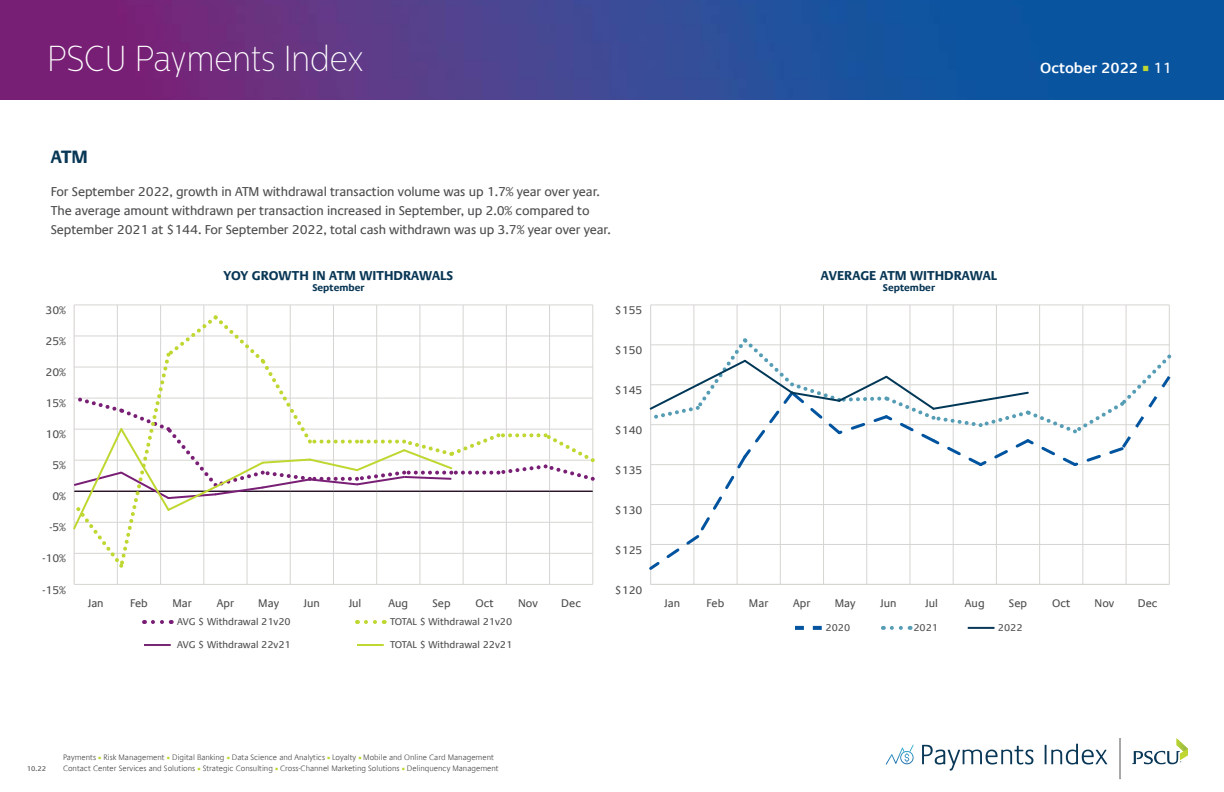
<style>
.page{position:relative;width:1224px;height:792px;background:#fff}
.page>*{position:absolute;margin:0;border:0;box-sizing:border-box;transform-origin:0 0}
.t1{font:100 36px "Centrale Sans Cnd";color:#fff}
.t2{font:700 18px "Praxis Com";color:#093756}
.t3{font:600 15px "Praxis Com";color:#fff}
.t4{font:13px/19px "Praxis Com";letter-spacing:-.01em;color:#4d4d4f}
.t5{font:700 13px "Praxis Com";color:#093756}
.t6{font:11.2px "Praxis Com";color:#4d4d4f}
.t7{font:10px "Praxis Com";color:#4d4d4f}
.t8{font:700 10px "Praxis Com";color:#093756}
.t9{font:300 8px "Praxis Com";color:#4d4d4f}
.t10{font:7px "Praxis Com";color:#4d4d4f}
.s1{font-family:"Minion Pro";font-weight:400;font-size:18px;color:#bfd730}
.s2{font-weight:400}
.s3{font-family:"Minion Pro";font-weight:400;color:#bfd730}
</style>
<div class="page">
<img style="left:0;top:0;width:1224px;height:100px">
<svg style="left:922px;top:745px;width:111px;height:26px"></svg>
<svg style="left:1045px;top:744px;width:62px;height:21px"></svg>
<svg style="left:1120px;top:738px;width:1px;height:41px"></svg>
<svg style="left:1132px;top:738px;width:56px;height:26px"></svg>
<svg style="left:886px;top:745px;width:28px;height:20px"></svg>
<hr style="left:693px;top:305px;width:1px;height:279px;background:#d6d5d2">
<hr style="left:737px;top:305px;width:1px;height:279px;background:#d6d5d2">
<hr style="left:780px;top:305px;width:1px;height:279px;background:#d6d5d2">
<hr style="left:823px;top:305px;width:1px;height:279px;background:#d6d5d2">
<hr style="left:866px;top:305px;width:1px;height:279px;background:#d6d5d2">
<hr style="left:909px;top:305px;width:1px;height:279px;background:#d6d5d2">
<hr style="left:953px;top:305px;width:1px;height:279px;background:#d6d5d2">
<hr style="left:996px;top:305px;width:1px;height:279px;background:#d6d5d2">
<hr style="left:1039px;top:305px;width:1px;height:279px;background:#d6d5d2">
<hr style="left:1082px;top:305px;width:1px;height:279px;background:#d6d5d2">
<hr style="left:1126px;top:305px;width:1px;height:279px;background:#d6d5d2">
<hr style="left:1169px;top:305px;width:1px;height:279px;background:#d6d5d2">
<hr style="left:650px;top:305px;width:1px;height:279px;background:#d6d5d2">
<hr style="left:651px;top:584px;width:518px;height:1px;background:#d6d5d2">
<hr style="left:651px;top:304px;width:518px;height:1px;background:#d6d5d2">
<svg style="left:649px;top:335px;width:523px;height:238px"></svg>
<hr style="left:117px;top:305px;width:1px;height:279px;background:#d6d5d2">
<hr style="left:160px;top:305px;width:1px;height:279px;background:#d6d5d2">
<hr style="left:203px;top:305px;width:1px;height:279px;background:#d6d5d2">
<hr style="left:247px;top:305px;width:1px;height:279px;background:#d6d5d2">
<hr style="left:290px;top:305px;width:1px;height:279px;background:#d6d5d2">
<hr style="left:333px;top:305px;width:1px;height:279px;background:#d6d5d2">
<hr style="left:376px;top:305px;width:1px;height:279px;background:#d6d5d2">
<hr style="left:419px;top:305px;width:1px;height:279px;background:#d6d5d2">
<hr style="left:463px;top:305px;width:1px;height:279px;background:#d6d5d2">
<hr style="left:506px;top:305px;width:1px;height:279px;background:#d6d5d2">
<hr style="left:549px;top:305px;width:1px;height:279px;background:#d6d5d2">
<hr style="left:592px;top:305px;width:1px;height:279px;background:#d6d5d2">
<hr style="left:74px;top:305px;width:1px;height:279px;background:#d6d5d2">
<hr style="left:74px;top:584px;width:519px;height:1px;background:#d6d5d2">
<hr style="left:74px;top:304px;width:519px;height:1px;background:#d6d5d2">
<svg style="left:73px;top:312px;width:522px;height:259px"></svg>
<svg style="left:153px;top:620px;width:19px;height:4px"></svg>
<svg style="left:366px;top:620px;width:19px;height:4px"></svg>
<hr style="left:144px;top:644px;width:27px;height:2px;background:#782775">
<hr style="left:357px;top:644px;width:27px;height:2px;background:#bfd730">
<svg style="left:892px;top:626px;width:19px;height:4px"></svg>
<hr style="left:968px;top:627px;width:26px;height:2px;background:#093756">
<svg style="left:795px;top:626px;width:27px;height:4px"></svg>
<h1 class="t1" style="left:47px;top:38px;width:318px">PSCU Payments Index</h1>
<p class="t3" style="left:1040px;top:59px;width:133px">October 2022 <span class="s1">■</span> <span class="s2">11</span></p>
<h2 class="t2" style="left:51px;top:146px;width:39px">ATM</h2>
<p class="t4" style="left:51px;top:182px;width:562px">For September 2022, growth in ATM withdrawal transaction volume was up 1.7% year over year.<br>The average amount withdrawn per transaction increased in September, up 2.0% compared to<br>September 2021 at $144. For September 2022, total cash withdrawn was up 3.7% year over year.</p>
<p class="t5" style="left:224px;top:268px;width:231px">YOY GROWTH IN ATM WITHDRAWALS</p>
<p class="t8" style="left:312px;top:282px;width:54px">September</p>
<p class="t6" style="left:45px;top:304px;width:22px">30%</p>
<p class="t6" style="left:45px;top:335px;width:22px">25%</p>
<p class="t6" style="left:45px;top:366px;width:22px">20%</p>
<p class="t6" style="left:45px;top:397px;width:22px">15%</p>
<p class="t6" style="left:45px;top:428px;width:22px">10%</p>
<p class="t6" style="left:52px;top:459px;width:15px">5%</p>
<p class="t6" style="left:52px;top:490px;width:15px">0%</p>
<p class="t6" style="left:49px;top:521px;width:18px">-5%</p>
<p class="t6" style="left:42px;top:552px;width:25px">-10%</p>
<p class="t6" style="left:42px;top:583px;width:25px">-15%</p>
<p class="t6" style="left:88px;top:597px;width:17px">Jan</p>
<p class="t6" style="left:130px;top:597px;width:19px">Feb</p>
<p class="t6" style="left:172px;top:597px;width:21px">Mar</p>
<p class="t6" style="left:217px;top:597px;width:19px">Apr</p>
<p class="t6" style="left:258px;top:597px;width:22px">May</p>
<p class="t6" style="left:304px;top:597px;width:18px">Jun</p>
<p class="t6" style="left:349px;top:597px;width:14px">Jul</p>
<p class="t6" style="left:388px;top:597px;width:21px">Aug</p>
<p class="t6" style="left:432px;top:597px;width:20px">Sep</p>
<p class="t6" style="left:476px;top:597px;width:20px">Oct</p>
<p class="t6" style="left:518px;top:597px;width:21px">Nov</p>
<p class="t6" style="left:561px;top:597px;width:21px">Dec</p>
<p class="t7" style="left:177px;top:616px;width:115px">AVG $ Withdrawal 21v20</p>
<p class="t7" style="left:390px;top:616px;width:124px">TOTAL $ Withdrawal 21v20</p>
<p class="t7" style="left:177px;top:639px;width:115px">AVG $ Withdrawal 22v21</p>
<p class="t7" style="left:390px;top:639px;width:124px">TOTAL $ Withdrawal 22v21</p>
<p class="t6" style="left:615px;top:304px;width:29px">$155</p>
<p class="t6" style="left:615px;top:344px;width:29px">$150</p>
<p class="t6" style="left:615px;top:384px;width:29px">$145</p>
<p class="t6" style="left:615px;top:423px;width:29px">$140</p>
<p class="t6" style="left:615px;top:463px;width:29px">$135</p>
<p class="t6" style="left:615px;top:503px;width:29px">$130</p>
<p class="t6" style="left:615px;top:543px;width:29px">$125</p>
<p class="t6" style="left:615px;top:583px;width:29px">$120</p>
<p class="t5" style="left:821px;top:268px;width:178px">AVERAGE ATM WITHDRAWAL</p>
<p class="t8" style="left:883px;top:282px;width:54px">September</p>
<p class="t6" style="left:664px;top:597px;width:17px">Jan</p>
<p class="t6" style="left:707px;top:597px;width:19px">Feb</p>
<p class="t6" style="left:749px;top:597px;width:21px">Mar</p>
<p class="t6" style="left:793px;top:597px;width:19px">Apr</p>
<p class="t6" style="left:835px;top:597px;width:22px">May</p>
<p class="t6" style="left:880px;top:597px;width:18px">Jun</p>
<p class="t6" style="left:925px;top:597px;width:14px">Jul</p>
<p class="t6" style="left:965px;top:597px;width:21px">Aug</p>
<p class="t6" style="left:1009px;top:597px;width:20px">Sep</p>
<p class="t6" style="left:1052px;top:597px;width:20px">Oct</p>
<p class="t6" style="left:1095px;top:597px;width:21px">Nov</p>
<p class="t6" style="left:1138px;top:597px;width:21px">Dec</p>
<p class="t7" style="left:826px;top:622px;width:26px">2020</p>
<p class="t7" style="left:913px;top:622px;width:26px">2021</p>
<p class="t7" style="left:998px;top:622px;width:26px">2022</p>
<p class="t9" style="left:63px;top:753px;width:433px">Payments <span class="s3">■</span> Risk Management <span class="s3">■</span> Digital Banking <span class="s3">■</span> Data Science and Analytics <span class="s3">■</span> Loyalty <span class="s3">■</span> Mobile and Online Card Management</p>
<p class="t10" style="left:27px;top:765px;width:21px">10.22</p>
<p class="t9" style="left:63px;top:764px;width:437px">Contact Center Services and Solutions <span class="s3">■</span> Strategic Consulting <span class="s3">■</span> Cross-Channel Marketing Solutions <span class="s3">■</span> Delinquency Management</p>
</div>
